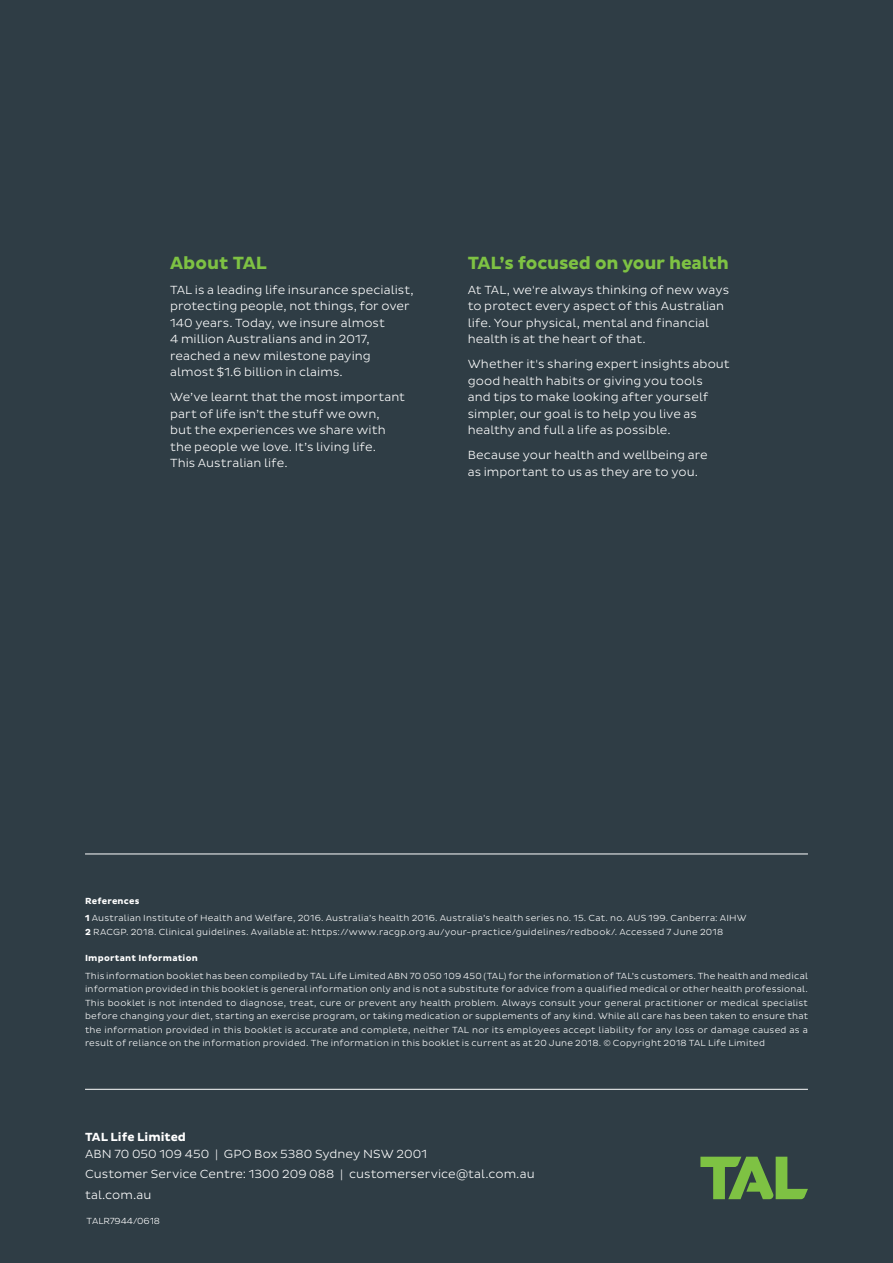
<style>
.page{position:relative;width:893px;height:1263px;background:#2f3d45}
.page>*{position:absolute;margin:0;border:0;box-sizing:border-box;transform-origin:0 0}
.H3{font:700 18px "Pluto Sans";letter-spacing:-.01em;color:#7ec243}
.Body{font:300 12px/16.5px "Pluto Sans";letter-spacing:.005em;color:#fff}
.Important_Info{font:300 9px/13.5px "Pluto Sans";letter-spacing:.025em;color:#fff}
.Important_Info-2{font:700 9px "Pluto Sans";letter-spacing:.025em;color:#fff}
.Important_Info-3{font:300 9px "Pluto Sans";letter-spacing:-.015em;color:#fff}
.s1{font-weight:700}
</style>
<div class="page">
<hr style="left:85px;top:1089px;width:723px;height:1px;background:#fff">
<svg style="left:700px;top:1157px;width:108px;height:42px"></svg>
<hr style="left:85px;top:853px;width:723px;height:1px;background:#fff">
<p class="H3" style="left:170px;top:252px;width:98px">About TAL</p>
<p class="Body" style="left:170px;top:281px;width:245px">TAL is a leading life insurance specialist, protecting people, not things, for over 140 years. Today, we insure almost<br>4 million Australians and in 2017, reached a new milestone paying almost $1.6 billion in claims.</p>
<p class="Body" style="left:170px;top:389px;width:236px">We’ve learnt that the most important part of life isn’t the stuff we own,<br>but the experiences we share with the people we love. It’s living life.<br>This Australian life.</p>
<p class="H3" style="left:468px;top:252px;width:263px">TAL’s focused on your health</p>
<p class="Body" style="left:468px;top:281px;width:263px">At TAL, we're always thinking of new ways to protect every aspect of this Australian life. Your physical, mental and financial health is at the heart of that.</p>
<p class="Body" style="left:468px;top:356px;width:263px">Whether it's sharing expert insights about good health habits or giving you tools<br>and tips to make looking after yourself simpler, our goal is to help you live as healthy and full a life as possible.</p>
<p class="Body" style="left:468px;top:447px;width:241px">Because your health and wellbeing are as important to us as they are to you.</p>
<p class="Important_Info-2" style="left:85px;top:895px;width:56px">References</p>
<p class="Important_Info" style="left:85px;top:912px;width:663px"><span class="s1">1</span> Australian Institute of Health and Welfare, 2016. Australia’s health 2016. Australia’s health series no. 15. Cat. no. AUS 199. Canberra: AIHW<br><span class="s1">2</span> RACGP. 2018. Clinical guidelines. Available at: https://www.racgp.org.au/your-practice/guidelines/redbook/. Accessed 7 June 2018</p>
<p class="Important_Info-2" style="left:85px;top:953px;width:114px">Important Information</p>
<p class="Important_Info" style="left:85px;top:969px;width:724px;text-align:justify">This information booklet has been compiled by TAL Life Limited ABN 70 050 109 450 (TAL) for the information of TAL’s customers. The health and medical information provided in this booklet is general information only and is not a substitute for advice from a qualified medical or other health professional.<br>This booklet is not intended to diagnose, treat, cure or prevent any health problem. Always consult your general practitioner or medical specialist before changing your diet, starting an exercise program, or taking medication or supplements of any kind. While all care has been taken to ensure that the information provided in this booklet is accurate and complete, neither TAL nor its employees accept liability for any loss or damage caused as a result of reliance on the information provided. The information in this booklet is current as at 20 June 2018. © Copyright 2018 TAL Life Limited</p>
<p class="Body" style="left:85px;top:1129px;width:344px"><span class="s1">TAL Life Limited<br></span>ABN 70 050 109 450 | GPO Box 5380 Sydney NSW 2001</p>
<p class="Body" style="left:85px;top:1166px;width:451px">Customer Service Centre: 1300 209 088 | customerservice@tal.com.au</p>
<p class="Body" style="left:85px;top:1187px;width:68px">tal.com.au</p>
<p class="Important_Info-3" style="left:87px;top:1216px;width:75px">TALR7944/0618</p>
</div>
